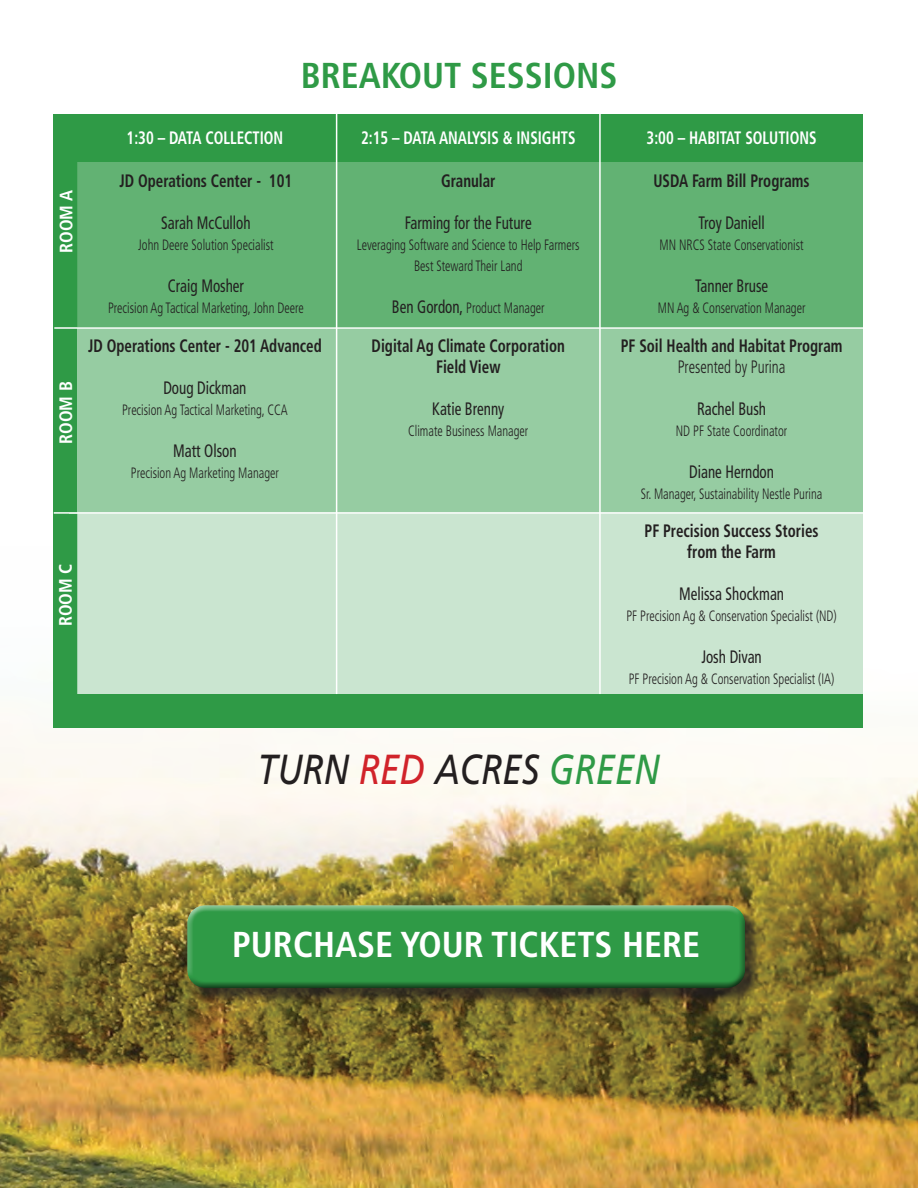
<style>
.page{position:relative;width:918px;height:1188px;background:#fff}
.page>*{position:absolute;margin:0;border:0;box-sizing:border-box;transform-origin:0 0}
.t1{font:italic 42px "Frutiger LT Std";color:#231f20;scale:.83 1}
.t2{font:700 condensed 36px "Frutiger LT Std";color:#fff}
.t3{font:700 condensed 36px "Frutiger LT Std";color:#2f9a46}
.t4{font:700 condensed 18px/21px "Frutiger LT Std";color:#231f20;text-align:center;scale:.83 1}
.t5{font:condensed 18px "Frutiger LT Std";color:#231f20;scale:.83 1}
.t6{font:700 condensed 18px "Frutiger LT Std";color:#fff;scale:.83 1}
.t7{font:300 condensed 18px "Frutiger LT Std";color:#231f20;scale:.83 1}
.t8{font:700 condensed 18px "Frutiger LT Std";color:#fff}
.t9{font:300 condensed 15px/21px "Frutiger LT Std";color:#231f20;text-align:center;scale:.83 1}
.s1{font-weight:400;font-size:18px}
.s2{color:#d1232a}
.s3{color:#2f9a46}
</style>
<div class="page">
<img style="left:0;top:547px;width:918px;height:641px">
<div style="left:54px;top:114px;width:809px;height:613px;background:#2f9a46"></div>
<div style="left:54px;top:162px;width:810px;height:165px;background:#62b273"></div>
<div style="left:54px;top:162px;width:23px;height:165px;background:#2f9a46"></div>
<div style="left:69px;top:514px;width:794px;height:180px;background:#cae5d0"></div>
<div style="left:77px;top:329px;width:786px;height:184px;background:#96cca2"></div>
<hr style="left:54px;top:327px;width:810px;height:2px;background:#fff">
<svg style="left:69px;top:514px;width:8px;height:180px"></svg>
<hr style="left:54px;top:512px;width:810px;height:2px;background:#fff">
<hr style="left:336px;top:110px;width:1px;height:584px;background:#fff">
<hr style="left:599px;top:111px;width:2px;height:583px;background:#fff">
<div style="left:189px;top:907px;width:573px;height:98px;background:#231f20;opacity:.75"></div>
<div style="left:186px;top:904px;width:561px;height:76px;background:#fff;opacity:.75"></div>
<div style="left:186px;top:911px;width:561px;height:78px;background:#231f20;opacity:.75"></div>
<h2 class="t3" style="left:301px;top:54px;width:318px">BREAKOUT SESSIONS</h2>
<p class="t8" style="left:56px;top:253px;width:64px;rotate:-90deg">ROOM A</p>
<p class="t8" style="left:55px;top:444px;width:64px;rotate:-90deg">ROOM B</p>
<p class="t8" style="left:55px;top:626px;width:64px;rotate:-90deg">ROOM C</p>
<p class="t6" style="left:127px;top:127px;width:190px">1:30 – DATA COLLECTION</p>
<p class="t6" style="left:361px;top:127px;width:260px">2:15 – DATA ANALYSIS &amp; INSIGHTS</p>
<p class="t6" style="left:647px;top:127px;width:206px">3:00 – HABITAT SOLUTIONS</p>
<p class="t4" style="left:120px;top:170px;width:210px">JD Operations Center - 101</p>
<p class="t5" style="left:161px;top:212px;width:109px">Sarah McCulloh</p>
<p class="t9" style="left:138px;top:235px;width:165px">John Deere Solution Specialist</p>
<p class="t5" style="left:168px;top:275px;width:93px">Craig Mosher</p>
<p class="t9" style="left:108px;top:298px;width:237px">Precision Ag Tactical Marketing, John Deere</p>
<p class="t4" style="left:88px;top:335px;width:283px">JD Operations Center - 201 Advanced</p>
<p class="t5" style="left:163px;top:377px;width:102px">Doug Dickman</p>
<p class="t9" style="left:122px;top:400px;width:201px">Precision Ag Tactical Marketing, CCA</p>
<p class="t5" style="left:173px;top:440px;width:78px">Matt Olson</p>
<p class="t9" style="left:131px;top:463px;width:180px">Precision Ag Marketing Manager</p>
<p class="t4" style="left:441px;top:170px;width:67px">Granular</p>
<p class="t5" style="left:405px;top:212px;width:154px">Farming for the Future</p>
<p class="t9" style="left:357px;top:235px;width:270px">Leveraging Software and Science to Help Farmers<br>Best Steward Their Land</p>
<p class="t9" style="left:392px;top:298px;width:185px"><span class="s1">Ben Gordon,</span> Product Manager</p>
<p class="t4" style="left:372px;top:335px;width:234px">Digital Ag Climate Corporation<br>Field View</p>
<p class="t5" style="left:432px;top:398px;width:88px">Katie Brenny</p>
<p class="t9" style="left:408px;top:420px;width:146px">Climate Business Manager</p>
<p class="t4" style="left:654px;top:170px;width:190px">USDA Farm Bill Programs</p>
<p class="t5" style="left:699px;top:212px;width:81px">Troy Daniell</p>
<p class="t9" style="left:660px;top:235px;width:175px">MN NRCS State Conservationist</p>
<p class="t5" style="left:695px;top:275px;width:90px">Tanner Bruse</p>
<p class="t9" style="left:658px;top:298px;width:179px">MN Ag &amp; Conservation Manager</p>
<p class="t4" style="left:621px;top:335px;width:269px">PF Soil Health and Habitat Program</p>
<p class="t7" style="left:678px;top:357px;width:131px">Presented by Purina</p>
<p class="t5" style="left:697px;top:398px;width:85px">Rachel Bush</p>
<p class="t9" style="left:676px;top:420px;width:136px">ND PF State Coordinator</p>
<p class="t5" style="left:689px;top:461px;width:104px">Diane Herndon</p>
<p class="t9" style="left:641px;top:483px;width:220px">Sr. Manager, Sustainability Nestle Purina</p>
<p class="t4" style="left:645px;top:520px;width:211px">PF Precision Success Stories from the Farm</p>
<p class="t5" style="left:679px;top:583px;width:128px">Melissa Shockman</p>
<p class="t9" style="left:626px;top:605px;width:255px">PF Precision Ag &amp; Conservation Specialist (ND)</p>
<p class="t5" style="left:701px;top:646px;width:74px">Josh Divan</p>
<p class="t9" style="left:629px;top:668px;width:249px">PF Precision Ag &amp; Conservation Specialist (IA)</p>
<h1 class="t1" style="left:258px;top:745px;width:486px">TURN <span class="s2">RED</span> ACRES <span class="s3">GREEN</span></h1>
<h2 class="t2" style="left:232px;top:923px;width:469px">PURCHASE YOUR TICKETS HERE</h2>
</div>
